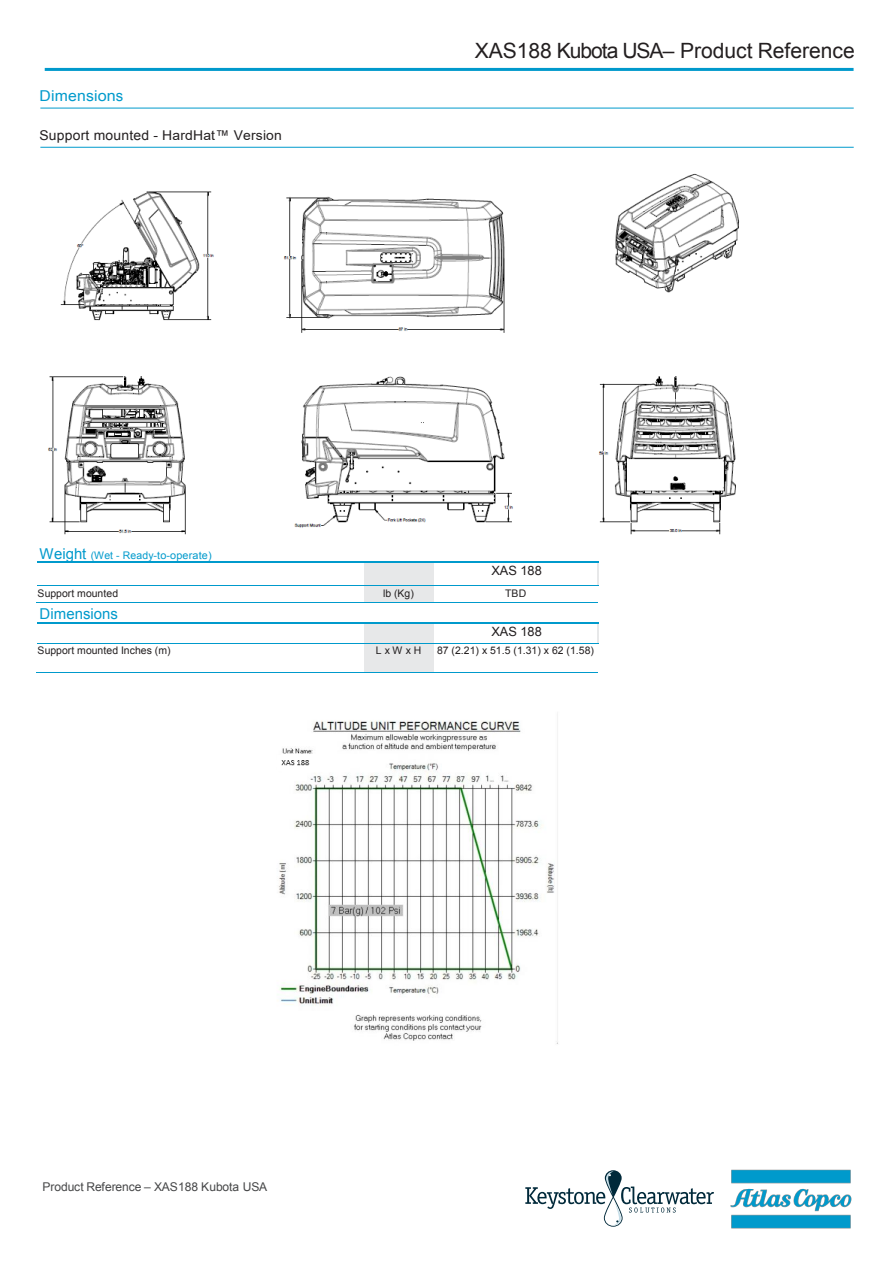
<style>
.page{position:relative;width:895px;height:1264px;background:#fff}
.page>*{position:absolute;margin:0;border:0;box-sizing:border-box;transform-origin:0 0}
.t1{font:21px "Arial";color:#231f20}
.t2{font:15px "Arial";letter-spacing:.005em;color:#009acc;scale:1.05 1}
.t3{font:15px "Arial";letter-spacing:.005em;color:#009acc}
.t4{font:13.5px "Arial";letter-spacing:.01em;color:#231f20}
.t5{font:12.75px "Arial";letter-spacing:-.005em;color:#231f20}
.t6{font:12px "Arial";letter-spacing:-.005em;color:#464748}
.t7{font:10.5px "Arial";color:#231f20}
.t8{font:10.5px "Arial";letter-spacing:.01em;color:#009acc}
.s1{font-size:15px}
</style>
<div class="page">
<img style="left:730px;top:1169px;width:121px;height:58px">
<hr style="left:45px;top:68px;width:808px;height:3px;background:#09c">
<hr style="left:40px;top:108px;width:813px;height:1px;background:#009acc">
<hr style="left:40px;top:147px;width:813px;height:1px;background:#009acc">
<div style="left:363px;top:563px;width:70px;height:22px;background:#e7e8e9"></div>
<hr style="left:38px;top:561px;width:325px;height:2px;background:#009acc">
<hr style="left:365px;top:561px;width:68px;height:2px;background:#009acc">
<hr style="left:435px;top:561px;width:162px;height:2px;background:#009acc">
<div style="left:363px;top:586px;width:70px;height:15px;background:#e7e8e9"></div>
<hr style="left:38px;top:585px;width:325px;height:1px;background:#009acc">
<hr style="left:364px;top:585px;width:69px;height:1px;background:#009acc">
<hr style="left:434px;top:585px;width:163px;height:1px;background:#009acc">
<svg style="left:597px;top:561px;width:1px;height:25px"></svg>
<hr style="left:37px;top:601px;width:326px;height:1px;background:#009acc">
<hr style="left:363px;top:601px;width:70px;height:1px;background:#009acc">
<hr style="left:433px;top:601px;width:164px;height:1px;background:#009acc">
<div style="left:363px;top:623px;width:70px;height:19px;background:#e7e8e9"></div>
<hr style="left:38px;top:622px;width:325px;height:1px;background:#009acc">
<hr style="left:365px;top:622px;width:68px;height:1px;background:#009acc">
<hr style="left:435px;top:622px;width:162px;height:1px;background:#009acc">
<div style="left:363px;top:643px;width:70px;height:29px;background:#e7e8e9"></div>
<hr style="left:38px;top:642px;width:325px;height:1px;background:#009acc">
<hr style="left:364px;top:642px;width:69px;height:1px;background:#009acc">
<hr style="left:434px;top:642px;width:163px;height:1px;background:#009acc">
<svg style="left:597px;top:622px;width:1px;height:21px"></svg>
<hr style="left:37px;top:672px;width:326px;height:1px;background:#009acc">
<hr style="left:363px;top:672px;width:70px;height:1px;background:#009acc">
<hr style="left:433px;top:672px;width:164px;height:1px;background:#009acc">
<img style="left:279px;top:714px;width:279px;height:330px">
<div style="left:282px;top:754px;width:77px;height:12px;background:#fff"></div>
<img style="left:279px;top:754px;width:33px;height:16px">
<img style="left:48px;top:173px;width:692px;height:362px">
<svg style="left:525px;top:1170px;width:188px;height:56px"></svg>
<p class="t2" style="left:40px;top:86px;width:81px">Dimensions</p>
<p class="t4" style="left:40px;top:126px;width:244px">Support mounted - HardHat™ Version</p>
<p class="t8" style="left:40px;top:548px;width:173px"><span class="s1">Weight</span> (Wet - Ready-to-operate)</p>
<p class="t1" style="left:474px;top:37px;width:381px">XAS188 Kubota USA– Product Reference</p>
<p class="t5" style="left:491px;top:562px;width:52px">XAS 188</p>
<p class="t7" style="left:38px;top:586px;width:82px">Support mounted</p>
<p class="t7" style="left:383px;top:586px;width:32px">lb (Kg)</p>
<p class="t7" style="left:505px;top:586px;width:23px">TBD</p>
<p class="t3" style="left:40px;top:604px;width:80px">Dimensions</p>
<p class="t5" style="left:491px;top:622px;width:52px">XAS 188</p>
<p class="t7" style="left:38px;top:643px;width:134px">Support mounted Inches (m)</p>
<p class="t7" style="left:376px;top:643px;width:47px">L x W x H</p>
<p class="t7" style="left:437px;top:643px;width:158px">87 (2.21) x 51.5 (1.31) x 62 (1.58)</p>
<p class="t6" style="left:42px;top:1178px;width:226px">Product Reference – XAS188 Kubota USA</p>
</div>
